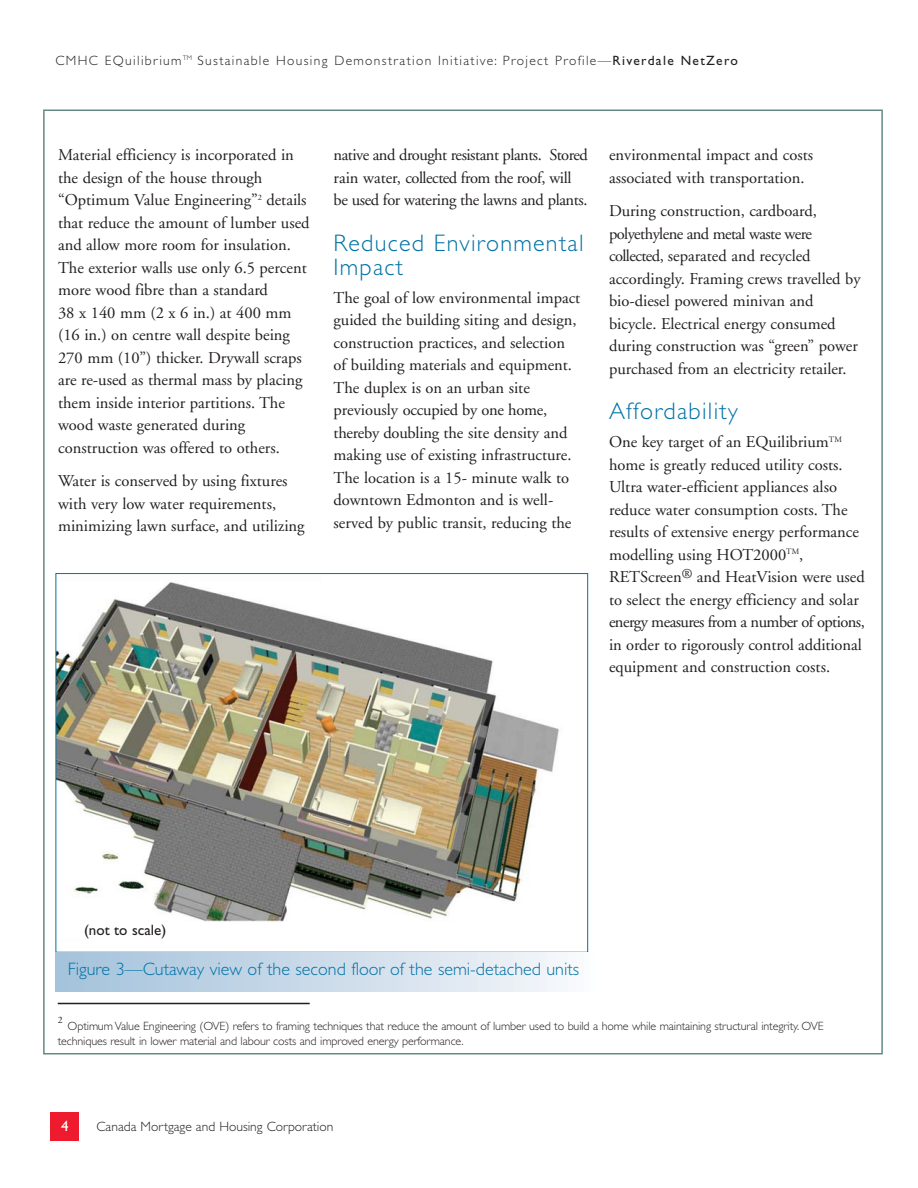
<style>
.page{position:relative;width:918px;height:1188px;background:#fff}
.page>*{position:absolute;margin:0;border:0;box-sizing:border-box;transform-origin:0 0}
.t1{font:300 24px/24px "Gill Sans Std";letter-spacing:.05em;color:#0072a6}
.t2{font:300 18px "Gill Sans Std";color:#0072a6}
.t3{font:16.5px/22.5px "Adobe Garamond";color:#231f20}
.t4{font:16.5px/22.5px "Adobe Garamond";letter-spacing:-.03em;color:#231f20}
.t5{font:15px "Gill Sans Std";color:#231f20}
.t6{font:15px "Gill Sans Std";color:#fff}
.t7{font:300 13.5px "Gill Sans Std";letter-spacing:.1em;color:#231f20}
.t8{font:300 13.5px "Gill Sans Std";color:#231f20}
.t9{font:300 12px/15px "Gill Sans Std";letter-spacing:-.01em;color:#231f20}
.t10{font:9.75px "Adobe Garamond";color:#231f20}
.s1{font-weight:400}
</style>
<div class="page">
<div style="left:51px;top:1112px;width:28px;height:29px;background:#ed1b2d"></div>
<img style="left:58px;top:582px;width:501px;height:340px">
<div style="left:56px;top:953px;width:541px;height:39px;background:linear-gradient(to right,#a2c1da,#f8f9fc)"></div>
<hr style="left:58px;top:1003px;width:252px;height:1px;background:#231f20">
<p class="t7" style="left:55px;top:56px;width:684px">CMHC EQuilibrium<sup>TM</sup> Sustainable Housing Demonstration Initiative: Project Profile—<span class="s1">Riverdale NetZero</span></p>
<p class="t3" style="left:58px;top:145px;width:253px">Material efficiency is incorporated in the design of the house through “Optimum Value Engineering”<sup>2</sup> details that reduce the amount of lumber used and allow more room for insulation.<br>The exterior walls use only 6.5 percent more wood fibre than a standard<br>38 x 140 mm (2 x 6 in.) at 400 mm (16 in.) on centre wall despite being 270 mm (10”) thicker. Drywall scraps are re-used as thermal mass by placing them inside interior partitions. The wood waste generated during construction was offered to others.</p>
<p class="t3" style="left:58px;top:471px;width:248px">Water is conserved by using fixtures with very low water requirements, minimizing lawn surface, and utilizing</p>
<p class="t4" style="left:334px;top:145px;width:256px">native and drought resistant plants. Stored rain water, collected from the roof, will be used for watering the lawns and plants.</p>
<h1 class="t1" style="left:334px;top:234px;width:251px">Reduced Environmental<br>Impact</h1>
<p class="t3" style="left:334px;top:288px;width:248px">The goal of low environmental impact guided the building siting and design, construction practices, and selection of building materials and equipment.<br>The duplex is on an urban site previously occupied by one home, thereby doubling the site density and making use of existing infrastructure.<br>The location is a 15- minute walk to downtown Edmonton and is well&shy;served by public transit, reducing the</p>
<p class="t3" style="left:609px;top:145px;width:206px">environmental impact and costs associated with transportation.</p>
<p class="t3" style="left:609px;top:201px;width:253px">During construction, cardboard, polyethylene and metal waste were collected, separated and recycled accordingly. Framing crews travelled by bio-diesel powered minivan and bicycle. Electrical energy consumed during construction was “green” power purchased from an electricity retailer.</p>
<h1 class="t1" style="left:609px;top:402px;width:130px">Affordability</h1>
<p class="t3" style="left:609px;top:432px;width:257px">One key target of an EQuilibrium<sup>TM </sup>home is greatly reduced utility costs.<br>Ultra water-efficient appliances also reduce water consumption costs. The results of extensive energy performance modelling using HOT2000<sup>TM</sup>, RETScreen<sup>®</sup> and HeatVision were used to select the energy efficiency and solar energy measures from a number of options, in order to rigorously control additional equipment and construction costs.</p>
<p class="t5" style="left:84px;top:921px;width:84px">(not to scale)</p>
<p class="t2" style="left:68px;top:963px;width:513px">Figure 3—Cutaway view of the second floor of the semi-detached units</p>
<p class="t10" style="left:58px;top:1016px;width:6px">2</p>
<p class="t9" style="left:58px;top:1019px;width:768px;text-indent:10px">Optimum Value Engineering (OVE) refers to framing techniques that reduce the amount of lumber used to build a home while maintaining structural integrity. OVE techniques result in lower material and labour costs and improved energy performance.</p>
<p class="t6" style="left:61px;top:1117px;width:9px">4</p>
<p class="t8" style="left:97px;top:1122px;width:238px">Canada Mortgage and Housing Corporation</p>
</div>
